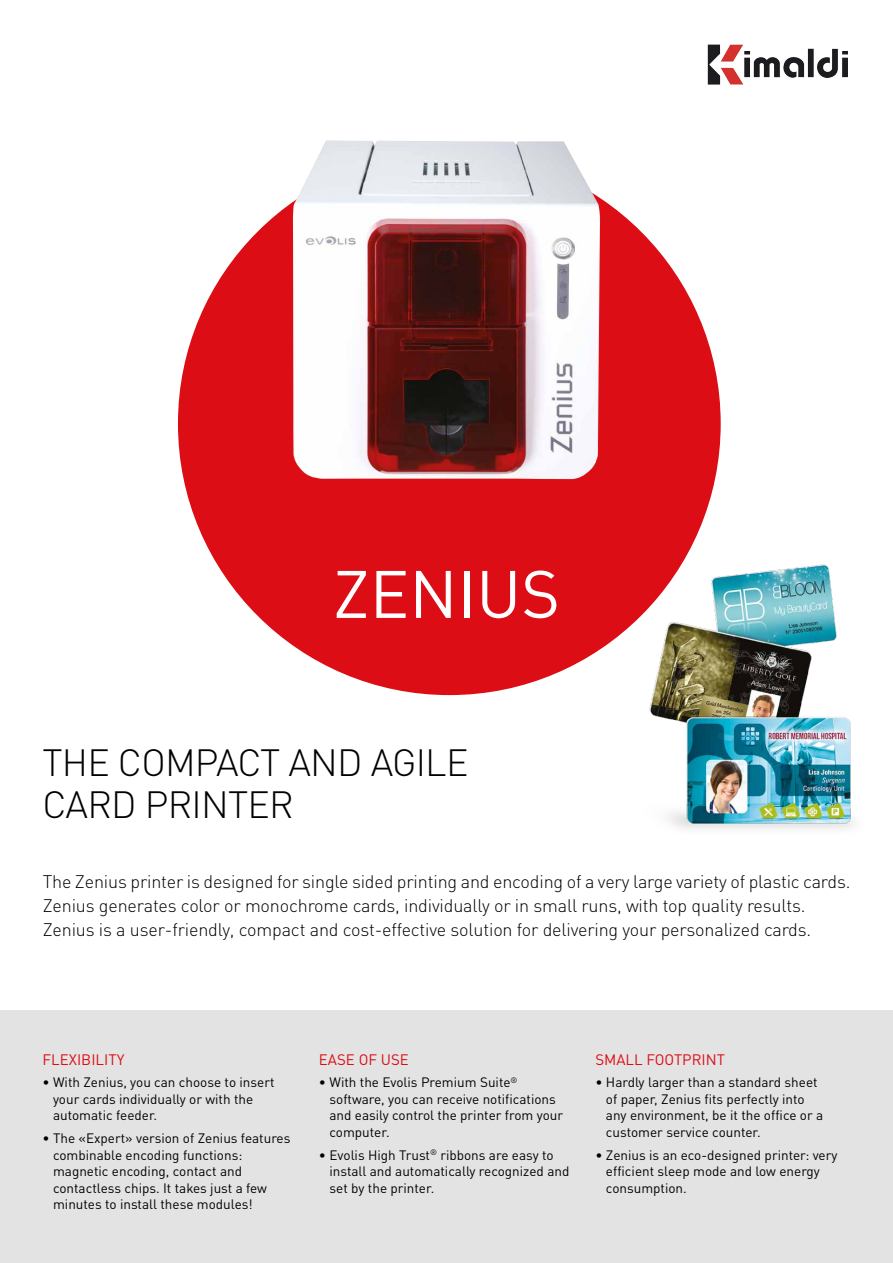
<style>
.page{position:relative;width:893px;height:1263px;background:#fff}
.page>*{position:absolute;margin:0;border:0;box-sizing:border-box;transform-origin:0 0}
.t1{font:66px "DINOT";color:#fff}
.t2{font:300 37.5px/42px "DIN";letter-spacing:-.02em;color:#000}
.t3{font:300 18px/24px "DIN";letter-spacing:-.01em;color:#000}
.t4{font:15px "DINOT";color:#dc0d15}
.t5{font:13.5px/16.5px "DINOT";color:#000}
</style>
<div class="page">
<div style="left:178px;top:152px;width:543px;height:543px;background:#dc0d15;border-radius:50%"></div>
<div style="left:0;top:1010px;width:893px;height:253px;background:#e3e3e3"></div>
<img style="left:621px;top:548px;width:233px;height:281px">
<img style="left:293px;top:140px;width:307px;height:339px">
<img style="left:707px;top:44px;width:140px;height:41px">
<h1 class="t1" style="left:333px;top:553px;width:229px">ZENIUS</h1>
<h2 class="t2" style="left:43px;top:741px;width:427px">THE COMPACT AND AGILE<br>CARD PRINTER</h2>
<p class="t3" style="left:43px;top:870px;width:809px">The Zenius printer is designed for single sided printing and encoding of a very large variety of plastic cards.<br>Zenius generates color or monochrome cards, individually or in small runs, with top quality results.<br>Zenius is a user-friendly, compact and cost-effective solution for delivering your personalized cards.</p>
<p class="t4" style="left:43px;top:1050px;width:83px">FLEXIBILITY</p>
<p class="t5" style="left:53px;top:1074px;width:223px;text-indent:-11px">• With Zenius, you can choose to insert your cards individually or with the automatic feeder.</p>
<p class="t5" style="left:53px;top:1130px;width:239px;text-indent:-11px">• The «Expert» version of Zenius features combinable encoding functions: magnetic encoding, contact and contactless chips. It takes just a few minutes to install these modules!</p>
<p class="t4" style="left:319px;top:1050px;width:91px">EASE OF USE</p>
<p class="t5" style="left:329px;top:1074px;width:235px;text-indent:-11px">• With the Evolis Premium Suite<sup>® </sup>software, you can receive notifications and easily control the printer from your computer.</p>
<p class="t5" style="left:329px;top:1146px;width:241px;text-indent:-11px">• Evolis High Trust<sup>®</sup> ribbons are easy to install and automatically recognized and set by the printer.</p>
<p class="t4" style="left:595px;top:1050px;width:131px">SMALL FOOTPRINT</p>
<p class="t5" style="left:606px;top:1074px;width:219px;text-indent:-11px">• Hardly larger than a standard sheet of paper, Zenius fits perfectly into any environment, be it the office or a customer service counter.</p>
<p class="t5" style="left:606px;top:1146px;width:233px;text-indent:-11px">• Zenius is an eco-designed printer: very efficient sleep mode and low energy consumption.</p>
</div>
